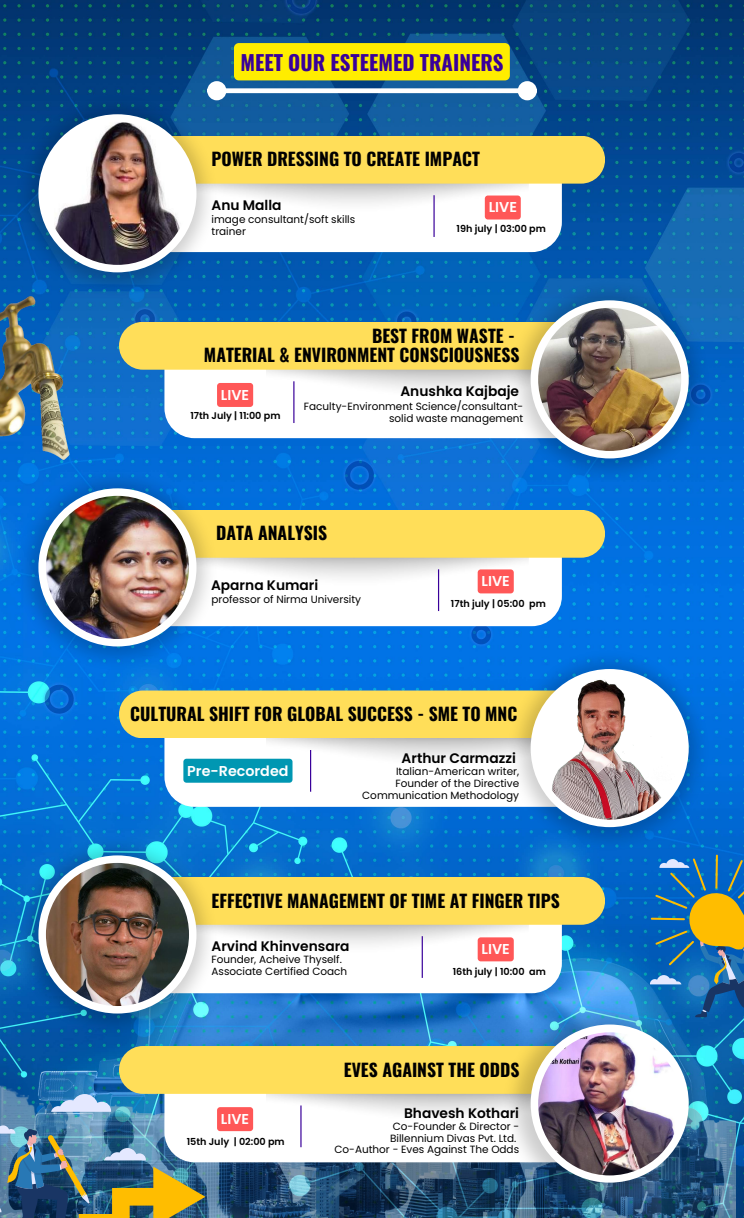
<style>
.page{position:relative;width:744px;height:1218px;background:#fff}
.page>*{position:absolute;margin:0;border:0;box-sizing:border-box;transform-origin:0 0}
.t1{font:700 20.8px "Oswald";color:#39009a}
.t2{font:700 17.6px/19.8px "Oswald";color:#000;text-align:right}
.t3{font:600 14.28px "Poppins";color:#fff}
.t4{font:600 13.8px "Poppins";color:#000}
.t5{font:10.48px/11.7px "Poppins";color:#000;text-align:right}
.t6{font:600 9.64px "Poppins";color:#000}
</style>
<div class="page">
<img style="left:0;top:0;width:744px;height:1218px">
<img style="left:0;top:936px;width:735px;height:282px">
<svg style="left:103px;top:149px;width:459px;height:103px"></svg>
<div style="left:103px;top:136px;width:502px;height:48px;background:#ffde59;border-radius:24px"></div>
<img style="left:16px;top:95px;width:201px;height:201px">
<div style="left:38px;top:114px;width:159px;height:158px;background:#fff;border-radius:50%"></div>
<img style="left:46px;top:122px;width:143px;height:143px;border-radius:50%">
<hr style="left:433px;top:195px;width:2px;height:42px;background:#39009a">
<div style="left:164px;top:335px;width:459px;height:103px;background:#fff;border-radius:30px"></div>
<div style="left:119px;top:322px;width:502px;height:48px;background:#ffde59;border-radius:24px"></div>
<img style="left:508px;top:281px;width:202px;height:202px">
<div style="left:531px;top:300px;width:158px;height:158px;background:#fff;border-radius:50%"></div>
<img style="left:538px;top:308px;width:143px;height:143px;border-radius:50%">
<hr style="left:293px;top:381px;width:1px;height:42px;background:#39009a">
<svg style="left:103px;top:523px;width:459px;height:103px"></svg>
<div style="left:103px;top:510px;width:502px;height:48px;background:#ffde59;border-radius:24px"></div>
<img style="left:16px;top:469px;width:201px;height:201px">
<div style="left:38px;top:488px;width:159px;height:158px;background:#fff;border-radius:50%"></div>
<img style="left:46px;top:496px;width:143px;height:143px;border-radius:50%">
<hr style="left:438px;top:569px;width:1px;height:42px;background:#39009a">
<svg style="left:103px;top:890px;width:459px;height:103px"></svg>
<div style="left:103px;top:877px;width:502px;height:48px;background:#ffde59;border-radius:24px"></div>
<hr style="left:422px;top:936px;width:1px;height:42px;background:#39009a">
<img style="left:16px;top:836px;width:201px;height:201px">
<div style="left:38px;top:855px;width:159px;height:158px;background:#fff;border-radius:50%"></div>
<img style="left:46px;top:863px;width:143px;height:143px;border-radius:50%">
<svg style="left:164px;top:704px;width:459px;height:103px"></svg>
<div style="left:119px;top:690px;width:502px;height:48px;background:#ffde59;border-radius:24px"></div>
<img style="left:508px;top:649px;width:202px;height:202px">
<div style="left:531px;top:669px;width:158px;height:158px;background:#fff;border-radius:50%"></div>
<img style="left:538px;top:676px;width:143px;height:143px;border-radius:50%">
<hr style="left:310px;top:750px;width:1px;height:42px;background:#39009a">
<svg style="left:164px;top:1059px;width:459px;height:103px"></svg>
<div style="left:119px;top:1046px;width:502px;height:48px;background:#ffde59;border-radius:24px"></div>
<img style="left:503px;top:1005px;width:202px;height:202px">
<div style="left:531px;top:1024px;width:158px;height:158px;background:#fff;border-radius:50%"></div>
<img style="left:538px;top:1032px;width:143px;height:143px;border-radius:50%">
<hr style="left:300px;top:1105px;width:2px;height:42px;background:#39009a">
<img style="left:0;top:247px;width:86px;height:229px">
<svg style="left:51px;top:1094px;width:60px;height:18px"></svg>
<img style="left:0;top:1125px;width:205px;height:93px">
<svg style="left:650px;top:854px;width:94px;height:163px;background:#417a96"></svg>
<div style="left:225px;top:88px;width:294px;height:5px;background:#fff"></div>
<div style="left:210px;top:84px;width:14px;height:14px;background:#fff;border-radius:50%"></div>
<div style="left:207px;top:81px;width:19px;height:19px;border:5px solid #fff;border-radius:50%"></div>
<div style="left:520px;top:84px;width:15px;height:14px;background:#fff;border-radius:50%"></div>
<div style="left:518px;top:81px;width:19px;height:19px;border:5px solid #fff;border-radius:50%"></div>
<div style="left:485px;top:195px;width:36px;height:24px;background:#ff5757;border-radius:3px"></div>
<div style="left:217px;top:383px;width:36px;height:24px;background:#ff5757;border-radius:3px"></div>
<div style="left:478px;top:569px;width:36px;height:24px;background:#ff5757;border-radius:3px"></div>
<div style="left:478px;top:937px;width:36px;height:24px;background:#ff5757;border-radius:3px"></div>
<div style="left:217px;top:1107px;width:36px;height:24px;background:#ff5757;border-radius:3px"></div>
<div style="left:234px;top:43px;width:276px;height:37px;background:#ffed00"></div>
<div style="left:183px;top:759px;width:110px;height:24px;background:#0097b2;border-radius:3px"></div>
<h1 class="t1" style="left:240px;top:46px;width:265px">MEET OUR ESTEEMED TRAINERS</h1>
<h2 class="t2" style="left:212px;top:148px;width:270px">POWER DRESSING TO CREATE IMPACT</h2>
<h3 class="t4" style="left:212px;top:196px;width:72px">Anu Malla</h3>
<h3 class="t3" style="left:489px;top:197px;width:30px">LIVE</h3>
<p class="t5" style="left:212px;top:213px;width:145px;text-align:left">image consultant/soft skills trainer</p>
<p class="t6" style="left:457px;top:222px;width:91px">19h july | 03:00 pm</p>
<h2 class="t2" style="left:204px;top:325px;width:317px">BEST FROM WASTE -<br>MATERIAL &amp; ENVIRONMENT CONSCIOUSNESS</h2>
<h3 class="t3" style="left:221px;top:385px;width:30px">LIVE</h3>
<h3 class="t4" style="left:400px;top:382px;width:120px">Anushka Kajbaje</h3>
<p class="t5" style="left:304px;top:401px;width:221px">Faculty-Environment Science/consultant&shy;solid waste management</p>
<p class="t6" style="left:190px;top:409px;width:92px">17th July | 11:00 pm</p>
<h2 class="t2" style="left:216px;top:522px;width:113px">DATA ANALYSIS</h2>
<h3 class="t4" style="left:211px;top:575px;width:109px">Aparna Kumari</h3>
<p class="t5" style="left:212px;top:594px;width:151px">professor of Nirma University</p>
<h3 class="t3" style="left:481px;top:571px;width:30px">LIVE</h3>
<p class="t6" style="left:451px;top:596px;width:97px">17th july | 05:00 pm</p>
<h2 class="t2" style="left:130px;top:703px;width:389px">CULTURAL SHIFT FOR GLOBAL SUCCESS - SME TO MNC</h2>
<h3 class="t4" style="left:402px;top:748px;width:116px">Arthur Carmazzi</h3>
<h3 class="t3" style="left:187px;top:760px;width:103px">Pre-Recorded</h3>
<p class="t5" style="left:362px;top:766px;width:158px">Italian-American writer,<br>Founder of the Directive<br>Communication Methodology</p>
<h2 class="t2" style="left:212px;top:890px;width:350px">EFFECTIVE MANAGEMENT OF TIME AT FINGER TIPS</h2>
<h3 class="t4" style="left:212px;top:936px;width:140px">Arvind Khinvensara</h3>
<p class="t5" style="left:212px;top:953px;width:137px;text-align:left">Founder, Acheive Thyself.<br>Associate Certified Coach</p>
<h3 class="t3" style="left:481px;top:939px;width:30px">LIVE</h3>
<p class="t6" style="left:453px;top:965px;width:95px">16th july | 10:00 am</p>
<h3 class="t3" style="left:221px;top:1109px;width:30px">LIVE</h3>
<p class="t6" style="left:187px;top:1134px;width:100px">15th July | 02:00 pm</p>
<h2 class="t2" style="left:344px;top:1058px;width:177px">EVES AGAINST THE ODDS</h2>
<h3 class="t4" style="left:404px;top:1103px;width:117px">Bhavesh Kothari</h3>
<p class="t5" style="left:335px;top:1120px;width:186px">Co-Founder &amp; Director -<br>Billennium Divas Pvt. Ltd.<br>Co-Author - Eves Against The Odds</p>
</div>
